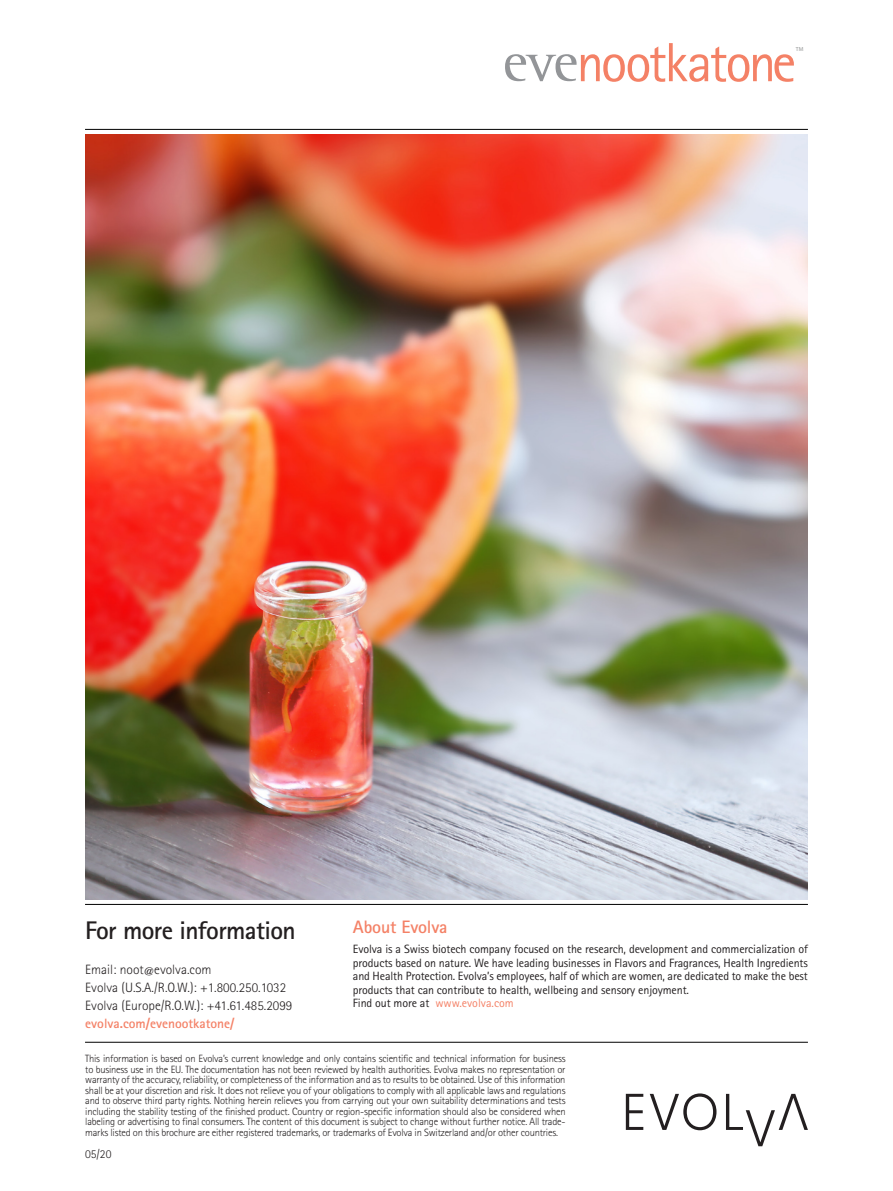
<style>
.page{position:relative;width:893px;height:1191px;background:#fff}
.page>*{position:absolute;margin:0;border:0;box-sizing:border-box;transform-origin:0 0}
.t1{font:700 25.5px "Rotis Sans Serif";letter-spacing:-.025em;color:#231f20}
.subhead{font:700 18px "Rotis Sans Serif";letter-spacing:-.01em;color:#f48166}
.t2{font:300 13.5px "Rotis Sans Serif";color:#231f20}
.t3{font:700 13.5px "Rotis Sans Serif";color:#f48166}
.t4{font:12px/13.5px "Rotis Sans Serif";letter-spacing:-.01em;color:#231f20;text-align:justify}
.t5{font:12px "Rotis Sans Serif";letter-spacing:-.005em;color:#f48166}
.t6{font:300 12px "Rotis Sans Serif";color:#231f20}
.references{font:300 10.5px/10.5px "Rotis Sans Serif";letter-spacing:-.02em;color:#231f20;text-align:justify}
.t7{font:5.85px "Myriad Pro";color:#939595}
.s1{font-size:10.5px}
.s2{color:#231f20}
</style>
<div class="page">
<hr style="left:85px;top:904px;width:723px;height:1px;background:#010000">
<hr style="left:85px;top:1041px;width:723px;height:1px;background:#010000">
<hr style="left:85px;top:129px;width:723px;height:1px;background:#010000">
<img style="left:85px;top:134px;width:723px;height:765px">
<svg style="left:505px;top:43px;width:289px;height:39px"></svg>
<svg style="left:626px;top:1093px;width:17px;height:37px"></svg>
<svg style="left:650px;top:1093px;width:66px;height:37px"></svg>
<svg style="left:726px;top:1093px;width:82px;height:53px"></svg>
<p class="t7" style="left:796px;top:45px;width:9px">TM</p>
<p class="t1" style="left:85px;top:914px;width:212px">For more information</p>
<p class="t2" style="left:85px;top:961px;width:128px">Email: noot<span class="s1">@</span>evolva.com</p>
<p class="t2" style="left:85px;top:979px;width:202px">Evolva (U.S.A./R.O.W.): +1.800.250.1032</p>
<p class="t2" style="left:85px;top:997px;width:209px">Evolva (Europe/R.O.W.): +41.61.485.2099</p>
<p class="t3" style="left:85px;top:1014px;width:151px">evolva.com/evenootkatone/</p>
<p class="subhead" style="left:353px;top:915px;width:96px">About Evolva</p>
<p class="t4" style="left:353px;top:942px;width:456px">Evolva is a Swiss biotech company focused on the research, development and commercialization of products based on nature. We have leading businesses in Flavors and Fragrances, Health Ingredients and Health Protection. Evolva’s employees, half of which are women, are dedicated to make the best products that can contribute to health, wellbeing and sensory enjoyment.</p>
<p class="t5" style="left:353px;top:996px;width:162px"><span class="s2">Find out more at</span> www.evolva.com</p>
<p class="references" style="left:85px;top:1053px;width:482px">This information is based on Evolva’s current knowledge and only contains scientific and technical information for business to business use in the EU. The documentation has not been reviewed by health authorities. Evolva makes no representation or warranty of the accuracy, reliability, or completeness of the information and as to results to be obtained. Use of this information shall be at your discretion and risk. It does not relieve you of your obligations to comply with all applicable laws and regulations and to observe third party rights. Nothing herein relieves you from carrying out your own suitability determinations and tests including the stability testing of the finished product. Country or region-specific information should also be considered when labeling or advertising to final consumers. The content of this document is subject to change without further notice. All trade&shy;marks listed on this brochure are either registered trademarks, or trademarks of Evolva in Switzerland and/or other countries.</p>
<p class="t6" style="left:85px;top:1146px;width:28px">05/20</p>
</div>
